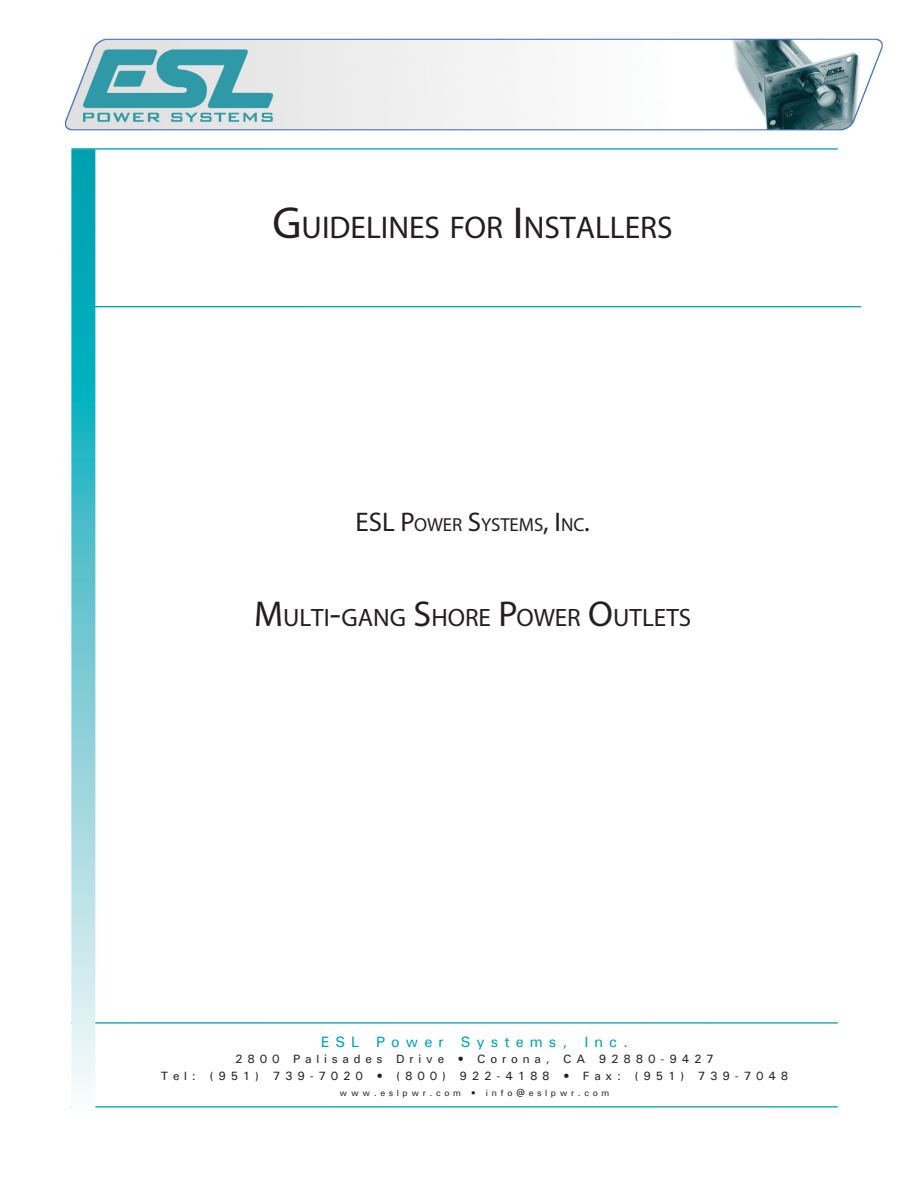
<style>
.page{position:relative;width:918px;height:1188px;background:#fff}
.page>*{position:absolute;margin:0;border:0;box-sizing:border-box;transform-origin:0 0}
.t1{font:31.5px "Myriad Pro";color:#231f20}
.t2{font:25.2px "Myriad Pro";color:#231f20}
.t3{font:18.9px "Myriad Pro";letter-spacing:-.01em;color:#231f20}
.t4{font:500 15px "Univers";letter-spacing:.4em;color:#00a0b0}
.t5{font:500 12px "Univers";letter-spacing:.4em;color:#231f20}
.t6{font:500 9px "Univers";letter-spacing:.4em;color:#231f20}
.s1{font-size:45px}
.s2{font-size:27px}
.s3{font-size:36px}
</style>
<div class="page">
<hr style="left:95px;top:306px;width:766px;height:1px;background:#00a0b0">
<hr style="left:71px;top:1106px;width:767px;height:2px;background:#00a0b0">
<hr style="left:71px;top:1022px;width:767px;height:2px;background:#00a0b0">
<img style="left:65px;top:38px;width:817px;height:93px">
<hr style="left:71px;top:148px;width:767px;height:2px;background:#00a0b0">
<svg style="left:71px;top:149px;width:24px;height:959px;background:#6bc9d3"></svg>
<p class="t1" style="left:273px;top:208px;width:399px"><span class="s1">G</span>UIDELI NES FOR <span class="s1">I</span>NSTALLERS</p>
<p class="t3" style="left:355px;top:513px;width:236px"><span class="s2">ESL P</span>OWER <span class="s2">S</span>YSTEMS<span class="s2">, I</span>NC<span class="s2">.</span></p>
<p class="t2" style="left:254px;top:602px;width:437px"><span class="s3">M</span> ULTI<span class="s3">-</span>GANG <span class="s3">S</span>HORE <span class="s3">P</span>OWER <span class="s3">O</span>UTLETS</p>
<p class="t4" style="left:321px;top:1032px;width:309px">ESL Power Systems, Inc.</p>
<p class="t5" style="left:235px;top:1052px;width:480px">2800 Palisades Drive • Corona, CA 92880-9427</p>
<p class="t5" style="left:161px;top:1068px;width:629px">Tel: (951) 739-7020 • (800) 922-4188 • Fax: (951) 739-7048</p>
<p class="t6" style="left:340px;top:1088px;width:271px">www.eslpwr.com • info@eslpwr.com</p>
</div>
